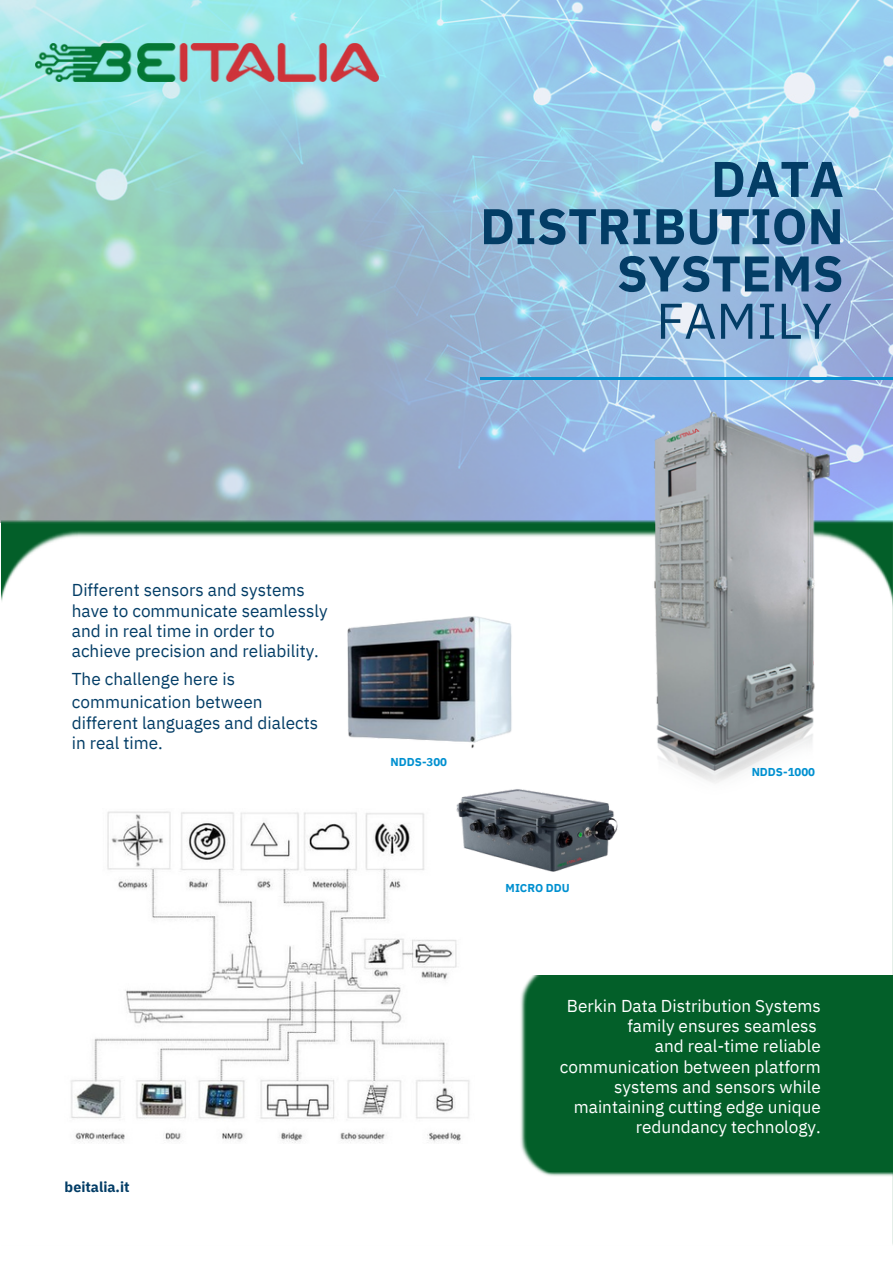
<style>
.page{position:relative;width:893px;height:1264px;background:#fff}
.page>*{position:absolute;margin:0;border:0;box-sizing:border-box;transform-origin:0 0}
.t1{font:700 50.1px/47.2px "IBM Plex Sans";color:#033d66;text-align:right}
.t2{font:17.1px/20.2px "IBM Plex Sans";color:#033d66}
.t3{font:17.1px/20.2px "IBM Plex Sans";color:#fff;text-align:right}
.t4{font:700 14.25px "IBM Plex Sans";color:#033d66}
.t5{font:700 11.4px "IBM Plex Sans";color:#0090d0}
.s1{font-weight:400}
</style>
<div class="page">
<img style="left:0;top:0;width:892px;height:530px">
<img style="left:35px;top:43px;width:343px;height:38px">
<img style="left:1px;top:530px;width:891px;height:71px">
<hr style="left:480px;top:377px;width:412px;height:3px;background:#0090d0">
<img style="left:70px;top:811px;width:400px;height:332px">
<div style="left:520px;top:975px;width:372px;height:201px;background:#035f29"></div>
<img style="left:449px;top:842px;width:160px;height:54px">
<img style="left:176px;top:522px;width:455px;height:320px">
<img style="left:631px;top:409px;width:212px;height:374px">
<p class="t1" style="left:480px;top:154px;width:365px">DATA<br>DISTRIBUTION<br>SYSTEMS<br><span class="s1">FAMILY</span></p>
<p class="t2" style="left:72px;top:580px;width:257px">Different sensors and systems have to communicate seamlessly and in real time in order to achieve precision and reliability.</p>
<p class="t2" style="left:72px;top:668px;width:248px;line-height:21.3px">The challenge here is communication between different languages and dialects in real time.</p>
<p class="t4" style="left:65px;top:1177px;width:66px">beitalia.it</p>
<p class="t5" style="left:390px;top:754px;width:58px">NDDS-300</p>
<p class="t5" style="left:505px;top:880px;width:66px">MICRO DDU</p>
<p class="t5" style="left:751px;top:764px;width:65px">NDDS-1000</p>
<h2 class="t3" style="left:559px;top:995px;width:262px">Berkin Data Distribution Systems family ensures seamless<br>and real-time reliable communication between platform systems and sensors while maintaining cutting edge unique redundancy technology.</h2>
</div>
